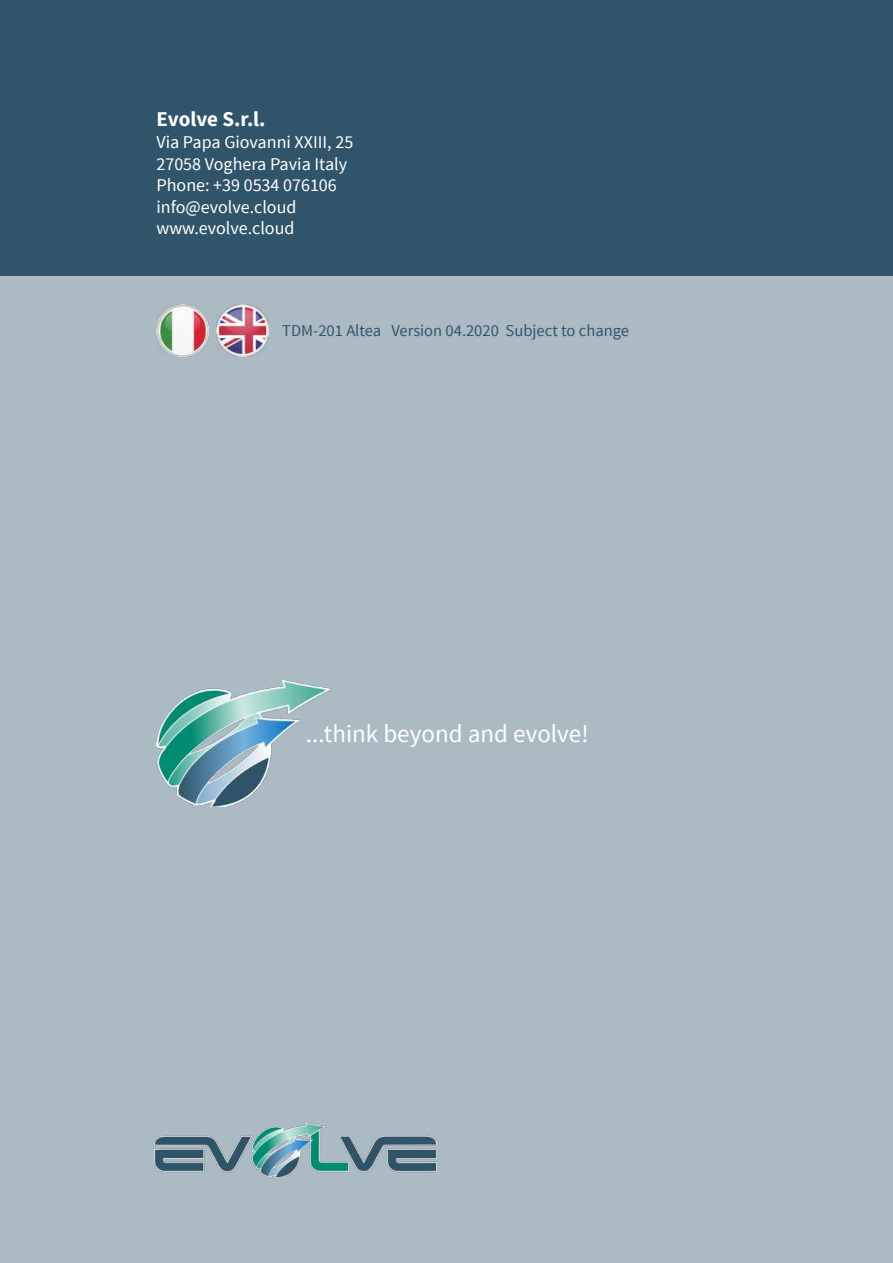
<style>
.page{position:relative;width:893px;height:1263px;background:#fff}
.page>*{position:absolute;margin:0;border:0;box-sizing:border-box;transform-origin:0 0}
.t1{font:25.05px "Source Sans Pro";color:#fff}
.t2{font:700 21px "Source Sans Pro";color:#fff}
.t3{font:18px/21.6px "Source Sans Pro";color:#fff}
.t4{font:16.5px "Source Sans Pro";color:#30556a}
</style>
<div class="page">
<div style="left:0;top:0;width:893px;height:276px;background:#30556a"></div>
<div style="left:0;top:276px;width:893px;height:987px;background:#acbbc3"></div>
<img style="left:154px;top:1124px;width:282px;height:53px">
<img style="left:156px;top:680px;width:176px;height:127px">
<img style="left:156px;top:305px;width:52px;height:52px">
<img style="left:216px;top:305px;width:52px;height:52px">
<p class="t2" style="left:156px;top:106px;width:111px">Evolve S.r.l.</p>
<p class="t3" style="left:156px;top:131px;width:198px">Via Papa Giovanni XXIII, 25<br>27058 Voghera Pavia Italy<br>Phone: +39 0534 076106 info@evolve.cloud www.evolve.cloud</p>
<p class="t4" style="left:282px;top:320px;width:348px">TDM-201 Altea Version 04.2020 Subject to change</p>
<h1 class="t1" style="left:306px;top:718px;width:284px">...think beyond and evolve!</h1>
</div>
